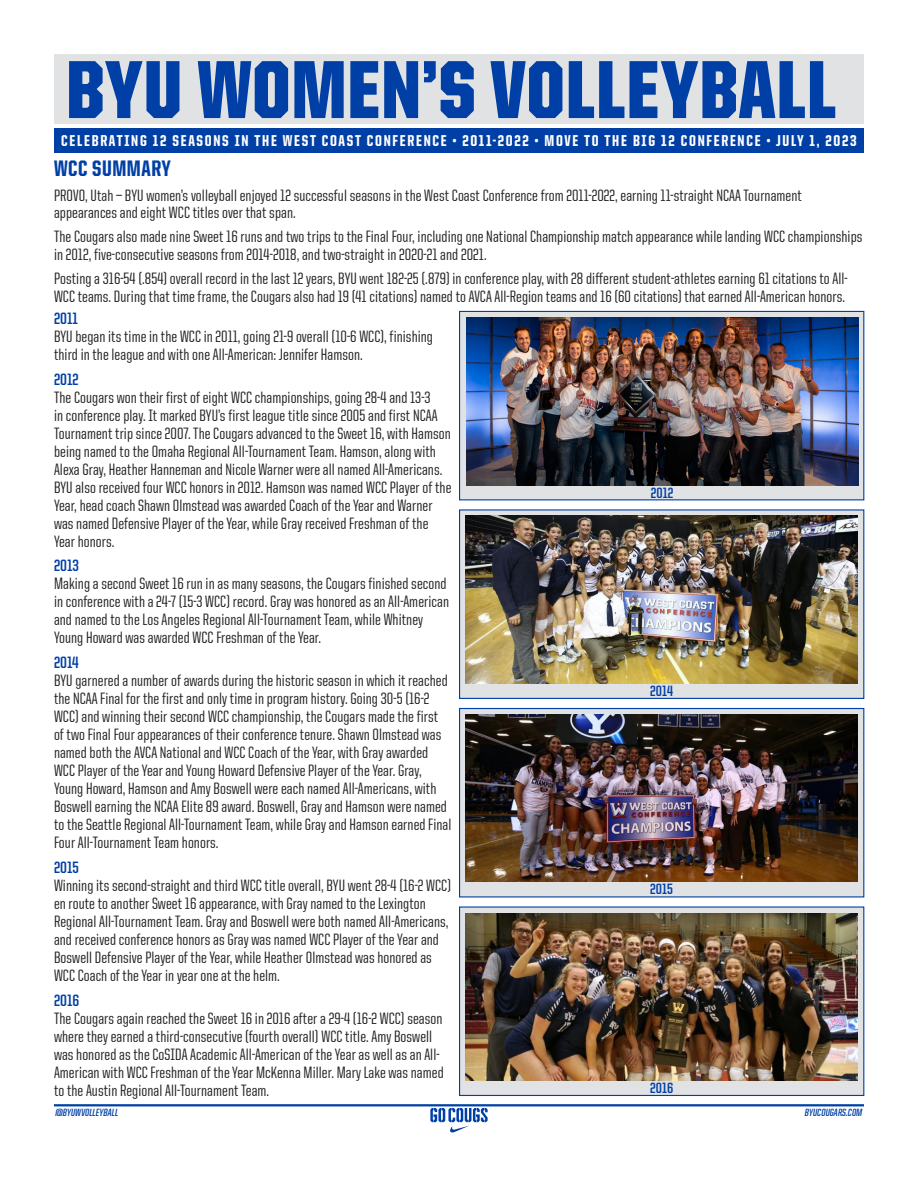
<style>
.page{position:relative;width:918px;height:1188px;background:#fff}
.page>*{position:absolute;margin:0;border:0;box-sizing:border-box;transform-origin:0 0}
.t1{font:900 82.5px "United Sans Cond";letter-spacing:.01em;color:#0040a6}
.t2{font:800 22.5px "United Sans Cond";letter-spacing:.025em;color:#0040a6}
.t3{font:500 16.5px/18px "United Sans Cond";letter-spacing:.005em;color:#231f20}
.t4{font:800 15.75px "United Sans Cond";letter-spacing:.11em;color:#fff}
.t5{font:700 15px "United Sans Cond";letter-spacing:.005em;color:#0040a6}
.t6{font:700 10.5px "United Italic Cond";color:#0040a6}
.s1{font-weight:700;color:#0040a6}
</style>
<div class="page">
<div style="left:54px;top:54px;width:810px;height:70px;background:#e1e2e4"></div>
<div style="left:54px;top:128px;width:810px;height:25px;background:#0040a6"></div>
<hr style="left:54px;top:1104px;width:810px;height:2px;background:#0040a6">
<svg style="left:430px;top:1108px;width:58px;height:25px"></svg>
<div style="left:459px;top:311px;width:405px;height:189px;background:#e1e2e4;border:1px solid #0040a6"></div>
<img style="left:466px;top:318px;width:392px;height:167px">
<div style="left:459px;top:509px;width:405px;height:190px;background:#e1e2e4;border:1px solid #0040a6"></div>
<div style="left:459px;top:708px;width:405px;height:190px;background:#e1e2e4;border:1px solid #0040a6"></div>
<div style="left:459px;top:906px;width:405px;height:190px;background:#e1e2e4;border:1px solid #0040a6"></div>
<img style="left:466px;top:515px;width:392px;height:168px">
<img style="left:466px;top:715px;width:392px;height:167px">
<img style="left:466px;top:913px;width:392px;height:167px">
<p class="t1" style="left:66px;top:46px;width:772px">BYU WOMEN’S VOLLEYBALL</p>
<p class="t4" style="left:61px;top:133px;width:797px">CELEBRATING 12 SEASONS IN THE WEST COAST CONFERENCE • 2011-2022 • MOVE TO THE BIG 12 CONFERENCE • JULY 1, 2023</p>
<p class="t2" style="left:54px;top:157px;width:119px">WCC SUMMARY</p>
<p class="t3" style="left:54px;top:186px;width:749px;line-height:17.5px">PROVO, Utah — BYU women’s volleyball enjoyed 12 successful seasons in the West Coast Conference from 2011-2022, earning 11-straight NCAA Tournament appearances and eight WCC titles over that span.</p>
<p class="t3" style="left:54px;top:228px;width:810px;line-height:17.5px">The Cougars also made nine Sweet 16 runs and two trips to the Final Four, including one National Championship match appearance while landing WCC championships in 2012, five-consecutive seasons from 2014-2018, and two-straight in 2020-21 and 2021.</p>
<p class="t3" style="left:54px;top:270px;width:795px;line-height:17.5px">Posting a 316-54 (.854) overall record in the last 12 years, BYU went 182-25 (.879) in conference play, with 28 different student-athletes earning 61 citations to All-<br>WCC teams. During that time frame, the Cougars also had 19 (41 citations) named to AVCA All-Region teams and 16 (60 citations) that earned All-American honors.</p>
<p class="t3" style="left:54px;top:309px;width:381px"><span class="s1">2011<br></span>BYU began its time in the WCC in 2011, going 21-9 overall (10-6 WCC), finishing third in the league and with one All-American: Jennifer Hamson.</p>
<p class="t3" style="left:54px;top:370px;width:399px"><span class="s1">2012<br></span>The Cougars won their first of eight WCC championships, going 28-4 and 13-3<br>in conference play. It marked BYU’s first league title since 2005 and first NCAA Tournament trip since 2007. The Cougars advanced to the Sweet 16, with Hamson being named to the Omaha Regional All-Tournament Team. Hamson, along with Alexa Gray, Heather Hanneman and Nicole Warner were all named All-Americans.<br>BYU also received four WCC honors in 2012. Hamson was named WCC Player of the Year, head coach Shawn Olmstead was awarded Coach of the Year and Warner was named Defensive Player of the Year, while Gray received Freshman of the Year honors.</p>
<p class="t3" style="left:54px;top:557px;width:397px"><span class="s1">2013<br></span>Making a second Sweet 16 run in as many seasons, the Cougars finished second in conference with a 24-7 (15-3 WCC) record. Gray was honored as an All-American and named to the Los Angeles Regional All-Tournament Team, while Whitney Young Howard was awarded WCC Freshman of the Year.</p>
<p class="t3" style="left:54px;top:653px;width:399px"><span class="s1">2014<br></span>BYU garnered a number of awards during the historic season in which it reached the NCAA Final for the first and only time in program history. Going 30-5 (16-2<br>WCC) and winning their second WCC championship, the Cougars made the first of two Final Four appearances of their conference tenure. Shawn Olmstead was named both the AVCA National and WCC Coach of the Year, with Gray awarded WCC Player of the Year and Young Howard Defensive Player of the Year. Gray, Young Howard, Hamson and Amy Boswell were each named All-Americans, with Boswell earning the NCAA Elite 89 award. Boswell, Gray and Hamson were named to the Seattle Regional All-Tournament Team, while Gray and Hamson earned Final Four All-Tournament Team honors.</p>
<p class="t3" style="left:54px;top:858px;width:399px"><span class="s1">2015<br></span>Winning its second-straight and third WCC title overall, BYU went 28-4 (16-2 WCC) en route to another Sweet 16 appearance, with Gray named to the Lexington Regional All-Tournament Team. Gray and Boswell were both named All-Americans, and received conference honors as Gray was named WCC Player of the Year and Boswell Defensive Player of the Year, while Heather Olmstead was honored as WCC Coach of the Year in year one at the helm.</p>
<p class="t3" style="left:54px;top:991px;width:391px"><span class="s1">2016<br></span>The Cougars again reached the Sweet 16 in 2016 after a 29-4 (16-2 WCC) season where they earned a third-consecutive (fourth overall) WCC title. Amy Boswell was honored as the CoSIDA Academic All-American of the Year as well as an All-American with WCC Freshman of the Year McKenna Miller. Mary Lake was named to the Austin Regional All-Tournament Team.</p>
<p class="t5" style="left:651px;top:485px;width:24px">2012</p>
<p class="t5" style="left:650px;top:683px;width:24px">2014</p>
<p class="t5" style="left:650px;top:881px;width:24px">2015</p>
<p class="t5" style="left:650px;top:1080px;width:25px">2016</p>
<p class="t6" style="left:56px;top:1107px;width:64px">@BYUWVOLLEYBALL</p>
<p class="t6" style="left:805px;top:1107px;width:59px">BYUCOUGARS.COM</p>
</div>
